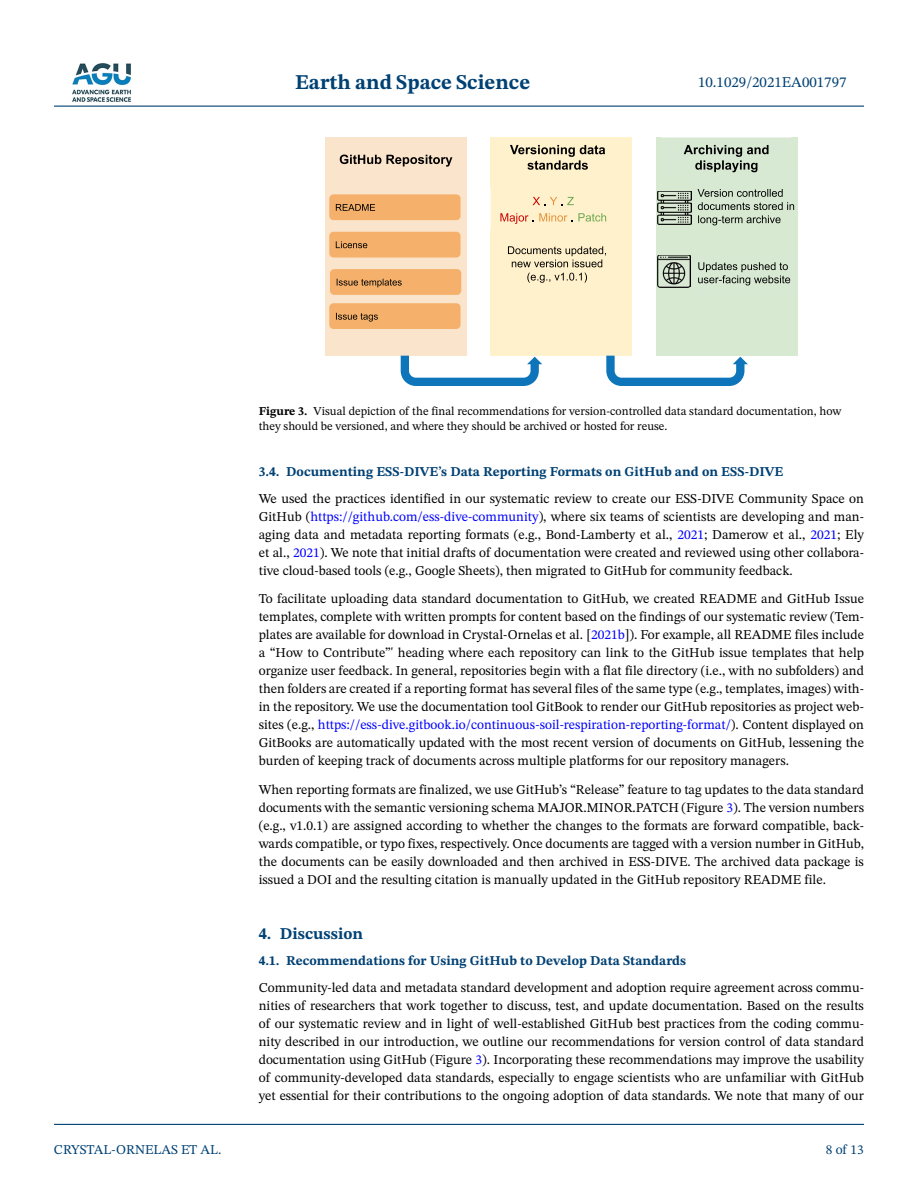
<style>
.page{position:relative;width:918px;height:1188px;background:#fff}
.page>*{position:absolute;margin:0;border:0;box-sizing:border-box;transform-origin:0 0}
.t1{font:700 21px "STIX Two Text";color:#004174}
.t2{font:700 16.5px "STIX Two Text";color:#004174}
.t3{font:15px "STIX Two Text";color:#004174}
.t4{font:13.5px/18px "STIX Two Text";color:#000;text-align:justify}
.t5{font:700 13.5px "STIX Two Text";color:#004174}
.t6{font:13.5px "STIX Two Text";color:#004174}
.t7{font:12px/15px "STIX Two Text";color:#000}
.s1{font-weight:700}
.s2{color:#00f}
</style>
<div class="page">
<hr style="left:54px;top:106px;width:810px;height:1px;background:#004174">
<hr style="left:54px;top:1124px;width:810px;height:1px;background:#004174">
<img style="left:72px;top:63px;width:59px;height:39px">
<div style="left:656px;top:138px;width:141px;height:218px;background:#d8e9d2"></div>
<div style="left:491px;top:138px;width:141px;height:218px;background:#fff1cb"></div>
<div style="left:325px;top:137px;width:142px;height:218px;background:#fbe4cc"></div>
<svg style="left:527px;top:273px;width:60px;height:10px"></svg>
<svg style="left:500px;top:196px;width:107px;height:71px"></svg>
<img style="left:658px;top:255px;width:32px;height:32px">
<svg style="left:698px;top:262px;width:92px;height:23px"></svg>
<svg style="left:401px;top:356px;width:141px;height:30px"></svg>
<svg style="left:329px;top:194px;width:132px;height:26px;background:#edad6a"></svg>
<img style="left:658px;top:191px;width:5px;height:33px">
<svg style="left:329px;top:232px;width:132px;height:26px;background:#f0af6b"></svg>
<svg style="left:330px;top:269px;width:131px;height:26px;background:#eaaa67"></svg>
<svg style="left:329px;top:303px;width:132px;height:26px;background:#eead69"></svg>
<svg style="left:340px;top:155px;width:112px;height:12px"></svg>
<svg style="left:510px;top:145px;width:95px;height:25px"></svg>
<svg style="left:663px;top:144px;width:132px;height:81px"></svg>
<svg style="left:606px;top:356px;width:142px;height:30px"></svg>
<h1 class="t1" style="left:295px;top:67px;width:237px">Earth and Space Science</h1>
<p class="t3" style="left:698px;top:72px;width:150px">10.1029/2021EA001797</p>
<p class="t6" style="left:54px;top:1140px;width:169px">CRYSTAL-ORNELAS ET AL.</p>
<p class="t7" style="left:259px;top:403px;width:584px"><span class="s1">Figure 3.</span> Visual depiction of the final recommendations for version-controlled data standard documentation, how they should be versioned, and where they should be archived or hosted for reuse.</p>
<p class="t5" style="left:259px;top:462px;width:526px">3.4. Documenting ESS-DIVE’s Data Reporting Formats on GitHub and on ESS-DIVE</p>
<p class="t4" style="left:259px;top:489px;width:607px">We used the practices identified in our systematic review to create our ESS-DIVE Community Space on GitHub (<span class="s2">https://github.com/ess-dive-community</span>), where six teams of scientists are developing and man&shy;aging data and metadata reporting formats (e.g., Bond-Lamberty et al., <span class="s2">2021</span>; Damerow et al., <span class="s2">2021</span>; Ely et al., <span class="s2">2021</span>). We note that initial drafts of documentation were created and reviewed using other collabora&shy;tive cloud-based tools (e.g., Google Sheets), then migrated to GitHub for community feedback.</p>
<p class="t4" style="left:259px;top:590px;width:607px">To facilitate uploading data standard documentation to GitHub, we created README and GitHub Issue templates, complete with written prompts for content based on the findings of our systematic review (Tem&shy;plates are available for download in Crystal-Ornelas et al. [<span class="s2">2021b</span>]). For example, all README files include a “How to Contribute”' heading where each repository can link to the GitHub issue templates that help organize user feedback. In general, repositories begin with a flat file directory (i.e., with no subfolders) and then folders are created if a reporting format has several files of the same type (e.g., templates, images) with&shy;in the repository. We use the documentation tool GitBook to render our GitHub repositories as project web&shy;sites (e.g., <span class="s2">https://ess-dive.gitbook.io/continuous-soil-respiration-reporting-format/</span>). Content displayed on GitBooks are automatically updated with the most recent version of documents on GitHub, lessening the burden of keeping track of documents across multiple platforms for our repository managers.</p>
<p class="t4" style="left:259px;top:780px;width:607px">When reporting formats are finalized, we use GitHub’s “Release” feature to tag updates to the data standard documents with the semantic versioning schema MAJOR.MINOR.PATCH (Figure <span class="s2">3</span>). The version numbers (e.g., v1.0.1) are assigned according to whether the changes to the formats are forward compatible, back&shy;wards compatible, or typo fixes, respectively. Once documents are tagged with a version number in GitHub, the documents can be easily downloaded and then archived in ESS-DIVE. The archived data package is issued a DOI and the resulting citation is manually updated in the GitHub repository README file.</p>
<p class="t2" style="left:259px;top:922px;width:106px">4. Discussion</p>
<p class="t5" style="left:259px;top:951px;width:429px">4.1. Recommendations for Using GitHub to Develop Data Standards</p>
<p class="t4" style="left:259px;top:978px;width:607px">Community-led data and metadata standard development and adoption require agreement across commu&shy;nities of researchers that work together to discuss, test, and update documentation. Based on the results of our systematic review and in light of well-established GitHub best practices from the coding commu&shy;nity described in our introduction, we outline our recommendations for version control of data standard documentation using GitHub (Figure <span class="s2">3</span>). Incorporating these recommendations may improve the usability of community-developed data standards, especially to engage scientists who are unfamiliar with GitHub yet essential for their contributions to the ongoing adoption of data standards. We note that many of our</p>
<p class="t6" style="left:826px;top:1140px;width:40px">8 of 13</p>
</div>
